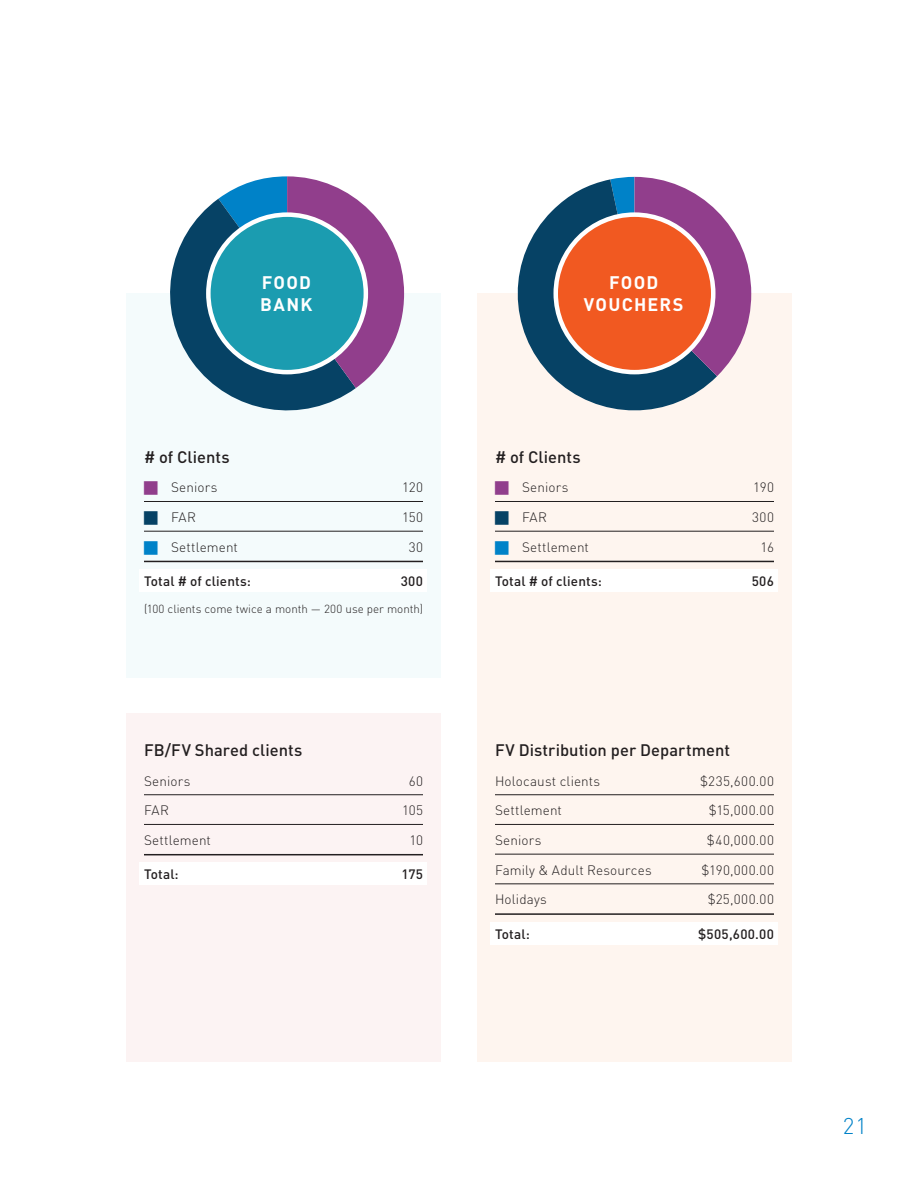
<style>
.page{position:relative;width:918px;height:1188px;background:#fff}
.page>*{position:absolute;margin:0;border:0;box-sizing:border-box;transform-origin:0 0}
.t1{font:300 22.5px "DIN Pro";color:#0082c8}
.t2{font:700 18px/21.6px "DIN Pro";letter-spacing:.07em;color:#fff}
.t3{font:500 16.5px "DIN Pro";color:#231f20}
.t4{font:300 13.5px "DIN Pro";letter-spacing:.01em;color:#231f20}
.t5{font:500 13.5px "DIN Pro";letter-spacing:.01em;color:#231f20}
.t6{font:300 11.7px "DIN Pro";color:#231f20}
</style>
<div class="page">
<div style="left:126px;top:293px;width:315px;height:385px;background:#f4fbfc"></div>
<div style="left:126px;top:714px;width:315px;height:348px;background:#fcf3f3"></div>
<svg style="left:170px;top:199px;width:186px;height:212px;fill:#064265"></svg>
<svg style="left:218px;top:176px;width:186px;height:212px"></svg>
<div style="left:477px;top:293px;width:315px;height:769px;background:#fef5ef"></div>
<hr style="left:144px;top:501px;width:279px;height:1px;background:#231f20">
<hr style="left:144px;top:531px;width:279px;height:1px;background:#231f20">
<hr style="left:144px;top:561px;width:279px;height:1px;background:#231f20">
<div style="left:140px;top:570px;width:288px;height:22px;background:#fff"></div>
<hr style="left:144px;top:794px;width:279px;height:1px;background:#231f20">
<hr style="left:144px;top:824px;width:279px;height:1px;background:#231f20">
<hr style="left:144px;top:854px;width:279px;height:1px;background:#231f20">
<div style="left:140px;top:863px;width:288px;height:22px;background:#fff"></div>
<hr style="left:495px;top:501px;width:279px;height:1px;background:#231f20">
<hr style="left:495px;top:531px;width:279px;height:1px;background:#231f20">
<hr style="left:495px;top:561px;width:279px;height:1px;background:#231f20">
<div style="left:490px;top:570px;width:288px;height:22px;background:#fff"></div>
<hr style="left:495px;top:794px;width:279px;height:1px;background:#231f20">
<hr style="left:495px;top:824px;width:279px;height:1px;background:#231f20">
<hr style="left:495px;top:854px;width:279px;height:1px;background:#231f20">
<hr style="left:495px;top:884px;width:279px;height:1px;background:#231f20">
<hr style="left:495px;top:913px;width:279px;height:2px;background:#231f20">
<div style="left:490px;top:922px;width:288px;height:23px;background:#fff"></div>
<svg style="left:517px;top:179px;width:200px;height:232px;fill:#064265"></svg>
<svg style="left:610px;top:177px;width:141px;height:199px"></svg>
<div style="left:208px;top:215px;width:158px;height:157px;background:#1b9cb0;border-radius:50%"></div>
<div style="left:206px;top:212px;width:162px;height:162px;border:4px solid #fff;border-radius:50%"></div>
<div style="left:556px;top:215px;width:157px;height:157px;background:#f15921;border-radius:50%"></div>
<div style="left:554px;top:212px;width:162px;height:162px;border:4px solid #fff;border-radius:50%"></div>
<h2 class="t2" style="left:260px;top:270px;width:54px">FOOD<br>BANK</h2>
<h2 class="t2" style="left:584px;top:270px;width:101px;text-align:center">FOOD<br>VOUCHERS</h2>
<p class="t3" style="left:144px;top:443px;width:87px"># of Clients</p>
<p class="t4" style="left:171px;top:477px;width:48px">Seniors</p>
<p class="t4" style="left:402px;top:477px;width:22px">120</p>
<p class="t4" style="left:171px;top:507px;width:27px">FAR</p>
<p class="t4" style="left:402px;top:507px;width:22px">150</p>
<p class="t4" style="left:171px;top:536px;width:68px">Settlement</p>
<p class="t4" style="left:409px;top:536px;width:16px">30</p>
<p class="t5" style="left:144px;top:570px;width:109px">Total # of clients:</p>
<p class="t5" style="left:401px;top:570px;width:24px">300</p>
<p class="t6" style="left:144px;top:600px;width:281px">(100 clients come twice a month — 200 use per month)</p>
<p class="t3" style="left:144px;top:737px;width:160px">FB/FV Shared clients</p>
<p class="t4" style="left:144px;top:770px;width:48px">Seniors</p>
<p class="t4" style="left:409px;top:770px;width:16px">60</p>
<p class="t4" style="left:144px;top:800px;width:27px">FAR</p>
<p class="t4" style="left:402px;top:800px;width:22px">105</p>
<p class="t4" style="left:144px;top:830px;width:68px">Settlement</p>
<p class="t4" style="left:409px;top:830px;width:15px">10</p>
<p class="t5" style="left:144px;top:863px;width:36px">Total:</p>
<p class="t5" style="left:402px;top:863px;width:23px">175</p>
<p class="t3" style="left:495px;top:443px;width:87px"># of Clients</p>
<p class="t4" style="left:522px;top:477px;width:48px">Seniors</p>
<p class="t4" style="left:753px;top:477px;width:22px">190</p>
<p class="t4" style="left:522px;top:507px;width:27px">FAR</p>
<p class="t4" style="left:752px;top:507px;width:23px">300</p>
<p class="t4" style="left:522px;top:536px;width:68px">Settlement</p>
<p class="t4" style="left:761px;top:536px;width:15px">16</p>
<p class="t5" style="left:495px;top:570px;width:109px">Total # of clients:</p>
<p class="t5" style="left:752px;top:570px;width:24px">506</p>
<p class="t3" style="left:495px;top:737px;width:237px">FV Distribution per Department</p>
<p class="t4" style="left:495px;top:770px;width:107px">Holocaust clients</p>
<p class="t4" style="left:700px;top:770px;width:75px">$235,600.00</p>
<p class="t4" style="left:495px;top:800px;width:68px">Settlement</p>
<p class="t4" style="left:709px;top:800px;width:67px">$15,000.00</p>
<p class="t4" style="left:495px;top:830px;width:48px">Seniors</p>
<p class="t4" style="left:707px;top:830px;width:69px">$40,000.00</p>
<p class="t4" style="left:495px;top:859px;width:158px">Family &amp; Adult Resources</p>
<p class="t4" style="left:702px;top:859px;width:74px">$190,000.00</p>
<p class="t4" style="left:495px;top:889px;width:53px">Holidays</p>
<p class="t4" style="left:708px;top:889px;width:68px">$25,000.00</p>
<p class="t5" style="left:495px;top:923px;width:36px">Total:</p>
<p class="t5" style="left:698px;top:923px;width:77px">$505,600.00</p>
<h1 class="t1" style="left:843px;top:1108px;width:26px">21</h1>
</div>
